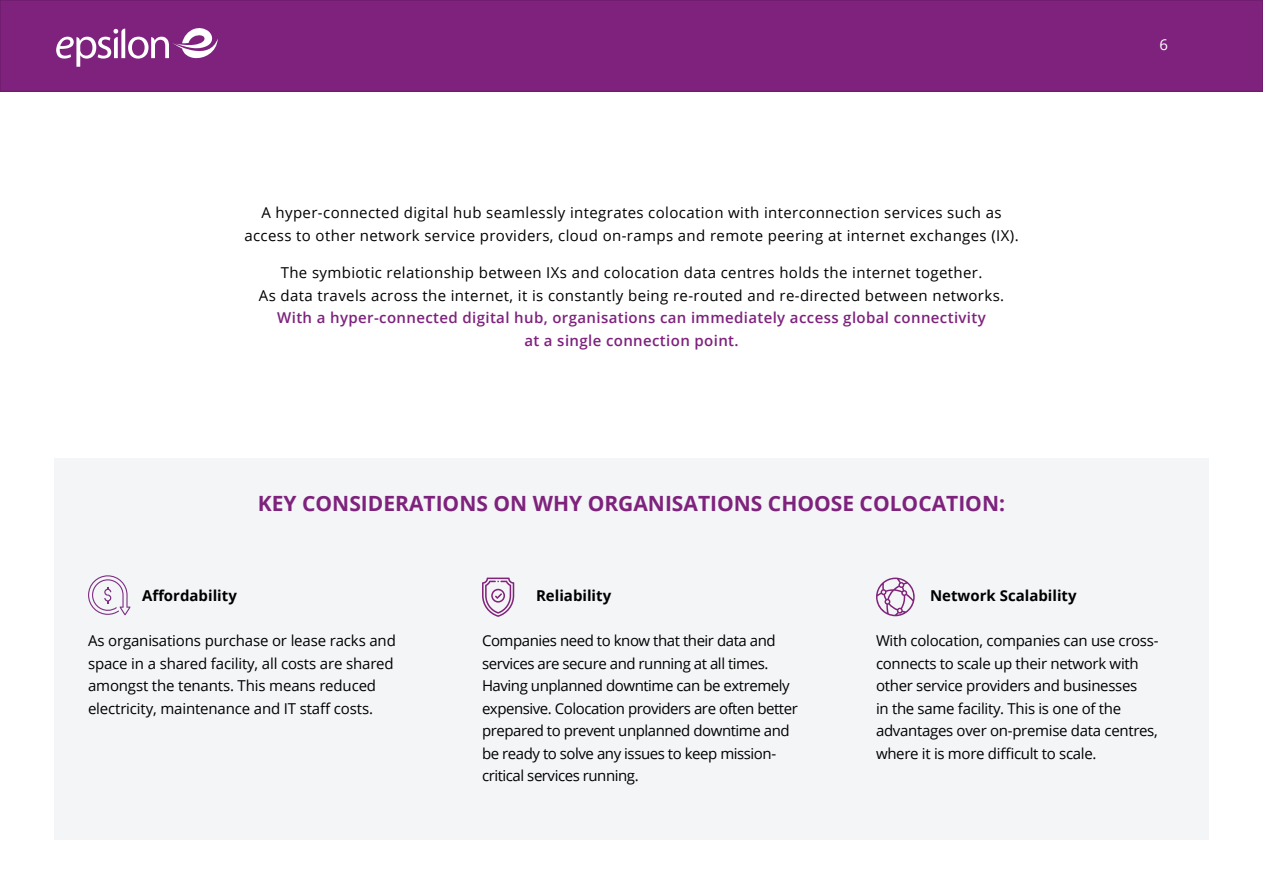
<style>
.page{position:relative;width:1263px;height:893px;background:#fff}
.page>*{position:absolute;margin:0;border:0;box-sizing:border-box;transform-origin:0 0}
.t1{font:700 21px "Open Sans";color:#7e227d}
.t2{font:15px/22.5px "Open Sans";letter-spacing:-.01em;color:#000}
.t3{font:15px/22.5px "Open Sans";letter-spacing:.025em;color:#000;text-align:center}
.t4{font:15px/22.5px "Open Sans";letter-spacing:-.03em;color:#000}
.t5{font:600 15px/22.5px "Open Sans";letter-spacing:.025em;color:#7e227d;text-align:center}
.t6{font:700 15px "Open Sans";color:#000}
.t7{font:15px "Open Sans";color:#fff}
</style>
<div class="page">
<div style="left:54px;top:458px;width:1155px;height:381px;background:#f3f5f7"></div>
<div style="left:0;top:0;width:1263px;height:91px;background:#7e227d"></div>
<div style="left:0;top:0;width:1263px;height:92px;border:1px solid #6c1b6b"></div>
<svg style="left:56px;top:28px;width:162px;height:39px"></svg>
<svg style="left:876px;top:578px;width:39px;height:38px"></svg>
<svg style="left:482px;top:578px;width:32px;height:39px"></svg>
<svg style="left:88px;top:575px;width:42px;height:40px"></svg>
<p class="t3" style="left:244px;top:201px;width:776px">A hyper-connected digital hub seamlessly integrates colocation with interconnection services such as access to other network service providers, cloud on-ramps and remote peering at internet exchanges (IX).</p>
<p class="t3" style="left:259px;top:261px;width:747px">The symbiotic relationship between IXs and colocation data centres holds the internet together.<br>As data travels across the internet, it is constantly being re-routed and re-directed between networks.</p>
<p class="t5" style="left:277px;top:306px;width:710px">With a hyper-connected digital hub, organisations can immediately access global connectivity at a single connection point.</p>
<h1 class="t1" style="left:258px;top:488px;width:749px">KEY CONSIDERATIONS ON WHY ORGANISATIONS CHOOSE COLOCATION:</h1>
<p class="t7" style="left:1159px;top:34px;width:10px">6</p>
<p class="t6" style="left:142px;top:585px;width:96px">Affordability</p>
<p class="t2" style="left:88px;top:629px;width:309px">As organisations purchase or lease racks and space in a shared facility, all costs are shared amongst the tenants. This means reduced electricity, maintenance and IT staff costs.</p>
<p class="t6" style="left:536px;top:585px;width:77px">Reliability</p>
<p class="t4" style="left:482px;top:629px;width:317px">Companies need to know that their data and services are secure and running at all times.<br>Having unplanned downtime can be extremely expensive. Colocation providers are often better prepared to prevent unplanned downtime and be ready to solve any issues to keep mission&shy;critical services running.</p>
<p class="t6" style="left:930px;top:585px;width:148px">Network Scalability</p>
<p class="t2" style="left:876px;top:629px;width:284px">With colocation, companies can use cross&shy;connects to scale up their network with other service providers and businesses<br>in the same facility. This is one of the advantages over on-premise data centres, where it is more difficult to scale.</p>
</div>
